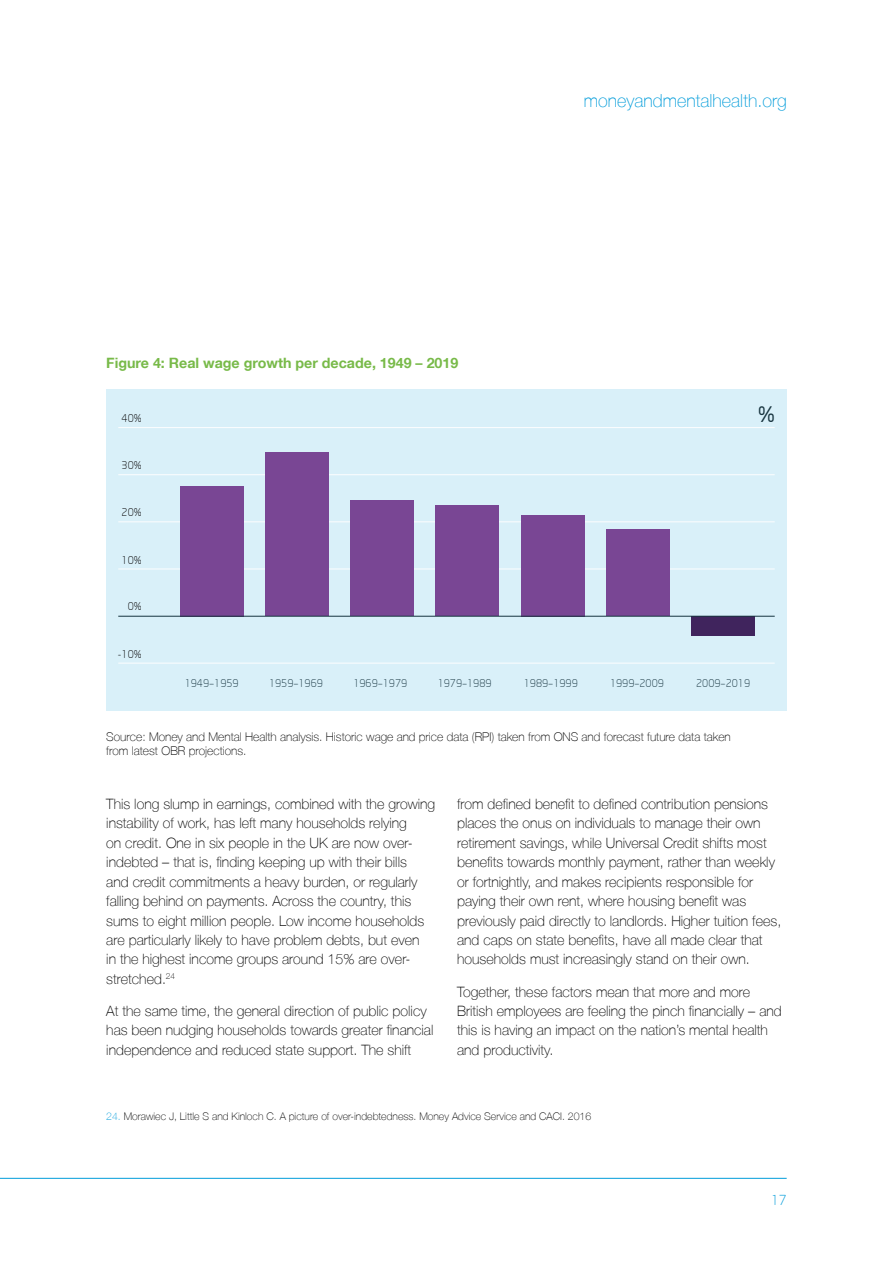
<style>
.page{position:relative;width:893px;height:1263px;background:#fff}
.page>*{position:absolute;margin:0;border:0;box-sizing:border-box;transform-origin:0 0}
.t1{font:21px "Neo Sans";color:#18343f}
.t2{font:100 18px "Helvetica Neue LT";color:#009cda}
.t3{font:100 14.25px/19.4px "Helvetica Neue LT";color:#000}
.t4{font:700 14.25px "Helvetica Neue LT";color:#78ba49}
.t5{font:300 13.5px "Neo Sans";color:#009cda}
.t6{font:100 12px/14.4px "Helvetica Neue LT";color:#000}
.t7{font:100 10.5px "Helvetica Neue LT";color:#000}
.t8{font:300 10.5px "Neo Sans";color:#18343f}
.t9{font:300 10.5px "Neo Sans";color:#000}
.s1{color:#009cda}
</style>
<div class="page">
<hr style="left:0;top:1178px;width:787px;height:1px;background:#009cda">
<div style="left:106px;top:389px;width:681px;height:321px;background:#d9f0f9"></div>
<hr style="left:118px;top:427px;width:657px;height:1px;background:#fff">
<hr style="left:118px;top:474px;width:657px;height:1px;background:#fff">
<hr style="left:118px;top:522px;width:657px;height:1px;background:#fff">
<hr style="left:118px;top:569px;width:657px;height:1px;background:#fff">
<hr style="left:118px;top:663px;width:657px;height:1px;background:#fff">
<div style="left:691px;top:616px;width:64px;height:19px;background:#40245d"></div>
<div style="left:606px;top:529px;width:64px;height:87px;background:#794694"></div>
<div style="left:521px;top:515px;width:64px;height:101px;background:#794694"></div>
<div style="left:435px;top:505px;width:64px;height:111px;background:#794694"></div>
<div style="left:350px;top:501px;width:64px;height:115px;background:#794694"></div>
<div style="left:265px;top:452px;width:64px;height:164px;background:#794694"></div>
<div style="left:180px;top:486px;width:64px;height:130px;background:#794694"></div>
<hr style="left:118px;top:616px;width:657px;height:1px;background:#18343f">
<p class="t4" style="left:106px;top:354px;width:354px">Figure 4: Real wage growth per decade, 1949 – 2019</p>
<p class="t9" style="left:122px;top:411px;width:22px">40%</p>
<p class="t9" style="left:122px;top:459px;width:22px">30%</p>
<p class="t9" style="left:122px;top:506px;width:22px">20%</p>
<p class="t9" style="left:122px;top:553px;width:22px">10%</p>
<p class="t9" style="left:128px;top:600px;width:16px">0%</p>
<p class="t9" style="left:118px;top:647px;width:25px">-10%</p>
<p class="t2" style="left:584px;top:91px;width:204px">moneyandmentalhealth.org</p>
<h1 class="t1" style="left:758px;top:401px;width:18px">%</h1>
<p class="t8" style="left:185px;top:677px;width:55px">1949–1959</p>
<p class="t8" style="left:269px;top:677px;width:55px">1959–1969</p>
<p class="t8" style="left:353px;top:677px;width:55px">1969–1979</p>
<p class="t8" style="left:438px;top:677px;width:55px">1979–1989</p>
<p class="t8" style="left:524px;top:677px;width:55px">1989–1999</p>
<p class="t8" style="left:610px;top:677px;width:55px">1999–2009</p>
<p class="t8" style="left:696px;top:677px;width:55px">2009–2019</p>
<p class="t6" style="left:106px;top:729px;width:626px">Source: Money and Mental Health analysis. Historic wage and price data (RPI) taken from ONS and forecast future data taken from latest OBR projections.</p>
<p class="t3" style="left:106px;top:794px;width:330px">This long slump in earnings, combined with the growing instability of work, has left many households relying<br>on credit. One in six people in the UK are now over&shy;indebted – that is, finding keeping up with their bills<br>and credit commitments a heavy burden, or regularly falling behind on payments. Across the country, this sums to eight million people. Low income households are particularly likely to have problem debts, but even<br>in the highest income groups around 15% are over&shy;stretched.<sup>24</sup></p>
<p class="t3" style="left:106px;top:1001px;width:329px">At the same time, the general direction of public policy has been nudging households towards greater financial independence and reduced state support. The shift</p>
<p class="t3" style="left:457px;top:794px;width:326px">from defined benefit to defined contribution pensions places the onus on individuals to manage their own retirement savings, while Universal Credit shifts most benefits towards monthly payment, rather than weekly or fortnightly, and makes recipients responsible for paying their own rent, where housing benefit was previously paid directly to landlords. Higher tuition fees, and caps on state benefits, have all made clear that households must increasingly stand on their own.</p>
<p class="t3" style="left:457px;top:982px;width:326px">Together, these factors mean that more and more British employees are feeling the pinch financially – and this is having an impact on the nation’s mental health and productivity.</p>
<p class="t7" style="left:106px;top:1110px;width:486px"><span class="s1">24.</span> Morawiec J, Little S and Kinloch C. A picture of over-indebtedness. Money Advice Service and CACI. 2016</p>
<p class="t5" style="left:771px;top:1192px;width:17px">17</p>
</div>
